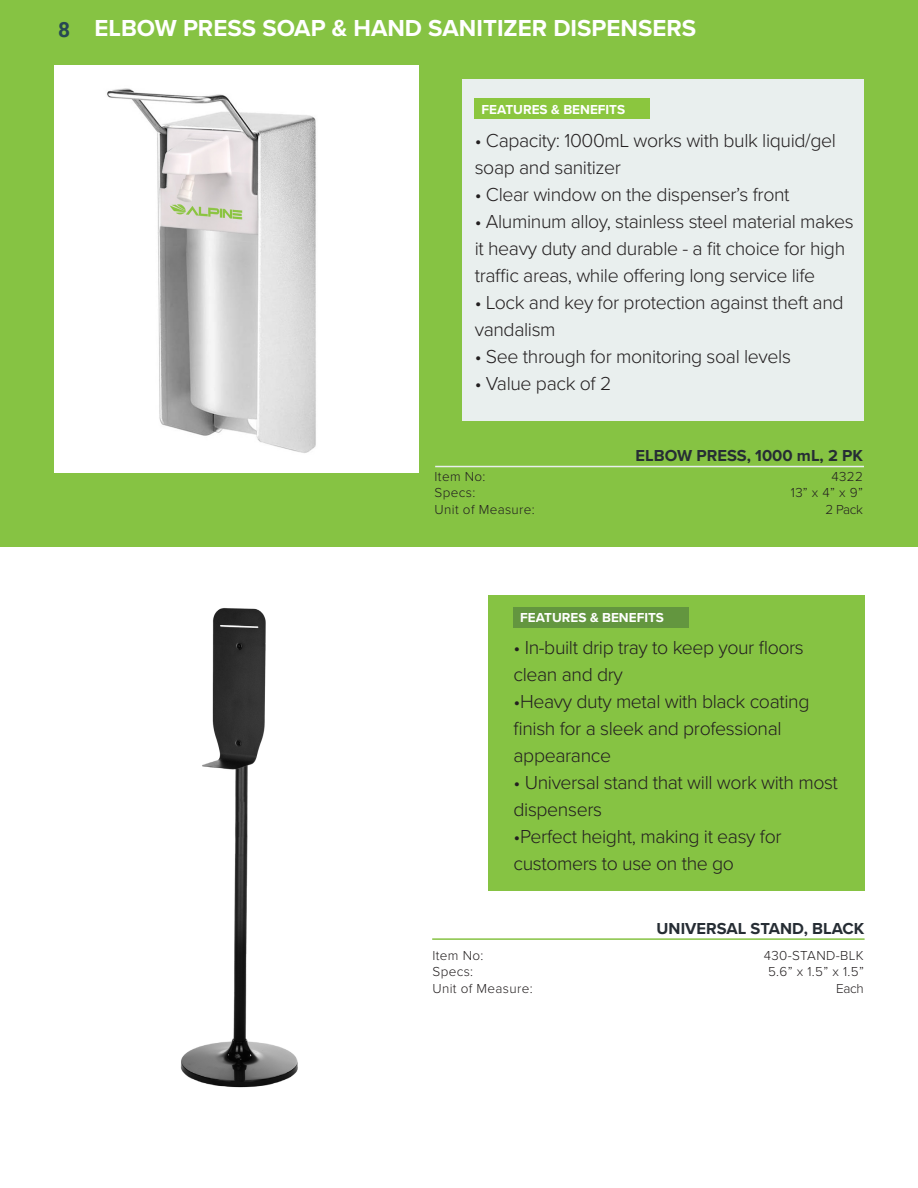
<style>
.page{position:relative;width:918px;height:1188px;background:#fff}
.page>*{position:absolute;margin:0;border:0;box-sizing:border-box;transform-origin:0 0}
.t1{font:700 24px "Proxima Nova";color:#fff}
.t2{font:300 19.5px/27px "Proxima Nova";letter-spacing:-.02em;color:#231f20}
.t3{font:700 16.5px "Proxima Nova";color:#262d34}
.Table{font:300 13.5px "Proxima Nova";letter-spacing:.025em;color:#231f20}
.t4{font:700 13.5px "Proxima Nova";color:#fff}
.s1{font-family:"Roboto";font-size:21px;color:#274854}
</style>
<div class="page">
<div style="left:0;top:0;width:918px;height:53px;background:#86c343"></div>
<div style="left:0;top:50px;width:918px;height:496px;background:#86c343"></div>
<img style="left:54px;top:65px;width:365px;height:408px">
<div style="left:463px;top:79px;width:401px;height:342px;background:#e9efee"></div>
<div style="left:475px;top:98px;width:175px;height:21px;background:#8bc63e"></div>
<hr style="left:435px;top:466px;width:429px;height:1px;background:#e9efee">
<img style="left:180px;top:608px;width:118px;height:480px">
<hr style="left:432px;top:938px;width:433px;height:2px;background:#86c343">
<div style="left:488px;top:595px;width:376px;height:296px;background:#86c343"></div>
<div style="left:514px;top:607px;width:175px;height:21px;background:#63963f"></div>
<p class="t1" style="left:58px;top:11px;width:639px"><span class="s1">8</span> ELBOW PRESS SOAP &amp; HAND SANITIZER DISPENSERS</p>
<p class="t4" style="left:481px;top:100px;width:145px">FEATURES &amp; BENEFITS</p>
<p class="t2" style="left:475px;top:126px;width:363px">• Capacity: 1000mL works with bulk liquid/gel soap and sanitizer</p>
<p class="t2" style="left:475px;top:180px;width:316px">• Clear window on the dispenser’s front</p>
<p class="t2" style="left:475px;top:207px;width:380px">• Aluminum alloy, stainless steel material makes it heavy duty and durable - a fit choice for high traffic areas, while offering long service life</p>
<p class="t2" style="left:475px;top:288px;width:370px">• Lock and key for protection against theft and vandalism</p>
<p class="t2" style="left:475px;top:342px;width:318px">• See through for monitoring soal levels</p>
<p class="t2" style="left:475px;top:369px;width:138px">• Value pack of 2</p>
<p class="Table" style="left:435px;top:466px;width:52px">Item No:</p>
<p class="Table" style="left:435px;top:483px;width:42px">Specs:</p>
<p class="Table" style="left:435px;top:499px;width:102px">Unit of Measure:</p>
<p class="t3" style="left:636px;top:443px;width:229px">ELBOW PRESS, 1000 mL, 2 PK</p>
<p class="Table" style="left:832px;top:466px;width:33px">4322</p>
<p class="Table" style="left:791px;top:483px;width:74px">13” x 4” x 9”</p>
<p class="Table" style="left:825px;top:499px;width:39px">2 Pack</p>
<p class="t4" style="left:520px;top:608px;width:145px">FEATURES &amp; BENEFITS</p>
<p class="t2" style="left:514px;top:633px;width:292px">• In-built drip tray to keep your floors clean and dry</p>
<p class="t2" style="left:514px;top:687px;width:297px">•Heavy duty metal with black coating finish for a sleek and professional</p>
<p class="t2" style="left:514px;top:741px;width:99px">appearance</p>
<p class="t2" style="left:514px;top:768px;width:326px">• Universal stand that will work with most dispensers</p>
<p class="t2" style="left:514px;top:822px;width:270px">•Perfect height, making it easy for</p>
<p class="t2" style="left:514px;top:849px;width:222px">customers to use on the go</p>
<p class="Table" style="left:432px;top:945px;width:52px">Item No:</p>
<p class="Table" style="left:432px;top:961px;width:42px">Specs:</p>
<p class="Table" style="left:432px;top:978px;width:102px">Unit of Measure:</p>
<p class="t3" style="left:657px;top:916px;width:209px">UNIVERSAL STAND, BLACK</p>
<p class="Table" style="left:764px;top:945px;width:102px">430-STAND-BLK</p>
<p class="Table" style="left:768px;top:961px;width:97px">5.6” x 1.5” x 1.5”</p>
<p class="Table" style="left:836px;top:978px;width:29px">Each</p>
</div>
